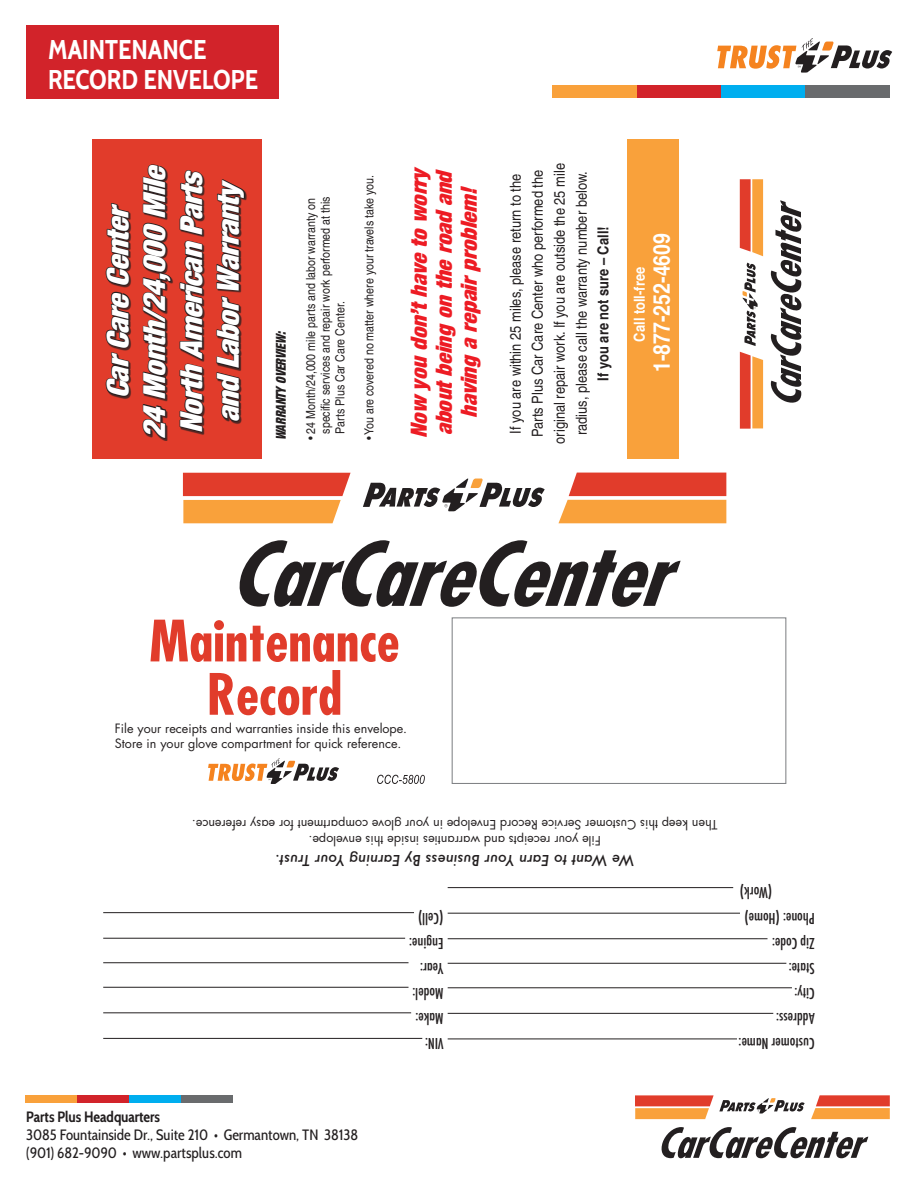
<style>
.page{position:relative;width:918px;height:1188px;background:#fff}
.page>*{position:absolute;margin:0;border:0;box-sizing:border-box;transform-origin:0 0}
.t1{font:700 condensed 55.35px/53.2px "Futura";color:#e13c2b;text-align:center}
.t2{font:30.3px/36.8px "Harvest Ital";color:#fff;text-align:center}
.t3{font:700 27px "Cabin Condensed";color:#fff}
.t4{font:700 22.95px "Helvetica";color:#fff;scale:.85 1}
.t5{font:22.2px/25px "Harvest Ital";color:#ed1c24;text-align:center}
.t6{font:15.15px/21.9px "Helvetica";color:#231f20;text-align:center;scale:.85 1}
.t7{font:700 15.15px "Helvetica";color:#fff;scale:.85 1}
.t8{font:15px/18px "Cabin Condensed";color:#231f20}
.t9{font:500 condensed 14.7px/25px "Futura";color:#231f20}
.t10{font:italic 500 14.7px "Futura";color:#231f20}
.t11{font:13.65px "Harvest Ital";color:#231f20;scale:.85 1}
.t12{font:12.6px/15px "Futura";color:#231f20}
.t13{font:12.6px/14.7px "Helvetica";color:#231f20;scale:.85 1}
.s1{font-weight:700}
</style>
<div class="page">
<div style="left:805px;top:86px;width:85px;height:12px;background:#696b6d"></div>
<div style="left:721px;top:86px;width:84px;height:12px;background:#00aeef"></div>
<div style="left:636px;top:86px;width:85px;height:12px;background:#d2232a"></div>
<div style="left:552px;top:86px;width:84px;height:12px;background:#f9a13b"></div>
<svg style="left:811px;top:1095px;width:79px;height:24px"></svg>
<svg style="left:661px;top:1127px;width:207px;height:31px"></svg>
<svg style="left:635px;top:1095px;width:170px;height:24px"></svg>
<div style="left:180px;top:1095px;width:53px;height:8px;background:#696b6d"></div>
<div style="left:129px;top:1095px;width:51px;height:8px;background:#00aeef"></div>
<div style="left:77px;top:1095px;width:52px;height:8px;background:#d2232a"></div>
<div style="left:26px;top:1095px;width:51px;height:8px;background:#f9a13b"></div>
<div style="left:26px;top:25px;width:253px;height:74px;background:#d2232a"></div>
<svg style="left:717px;top:38px;width:175px;height:35px"></svg>
<div style="left:93px;top:139px;width:169px;height:320px;background:#e13c2b"></div>
<div style="left:452px;top:617px;width:334px;height:167px;border:1px solid #808285"></div>
<svg style="left:183px;top:473px;width:168px;height:50px"></svg>
<svg style="left:558px;top:473px;width:168px;height:50px"></svg>
<svg style="left:239px;top:540px;width:442px;height:67px"></svg>
<svg style="left:363px;top:478px;width:182px;height:33px"></svg>
<svg style="left:105px;top:164px;width:99px;height:276px"></svg>
<svg style="left:216px;top:179px;width:30px;height:245px"></svg>
<svg style="left:740px;top:352px;width:23px;height:77px"></svg>
<svg style="left:740px;top:179px;width:23px;height:77px"></svg>
<svg style="left:771px;top:200px;width:30px;height:203px"></svg>
<svg style="left:742px;top:263px;width:16px;height:83px"></svg>
<svg style="left:208px;top:758px;width:131px;height:26px"></svg>
<svg style="left:377px;top:775px;width:48px;height:9px"></svg>
<div style="left:627px;top:139px;width:51px;height:320px;background:#f9a13b"></div>
<hr style="left:448px;top:1039px;width:289px;height:1px;background:#231f20">
<hr style="left:448px;top:1013px;width:325px;height:1px;background:#231f20">
<hr style="left:448px;top:988px;width:344px;height:1px;background:#231f20">
<hr style="left:448px;top:963px;width:338px;height:1px;background:#231f20">
<hr style="left:448px;top:938px;width:320px;height:1px;background:#231f20">
<hr style="left:448px;top:913px;width:292px;height:1px;background:#231f20">
<hr style="left:448px;top:887px;width:285px;height:1px;background:#231f20">
<hr style="left:103px;top:1038px;width:319px;height:1px;background:#231f20">
<hr style="left:103px;top:1013px;width:308px;height:1px;background:#231f20">
<hr style="left:103px;top:987px;width:306px;height:1px;background:#231f20">
<hr style="left:103px;top:962px;width:306px;height:1px;background:#231f20">
<hr style="left:103px;top:938px;width:302px;height:1px;background:#231f20">
<hr style="left:103px;top:912px;width:311px;height:1px;background:#231f20">
<p class="t3" style="left:48px;top:33px;width:160px">MAINTENANCE</p>
<p class="t3" style="left:48px;top:63px;width:212px">RECORD ENVELOPE</p>
<p class="t2" style="left:99px;top:439px;width:275px;rotate:-90deg">Car Care Center<br>24 Month/24,000 Mile<br>North American Parts and Labor Warranty</p>
<p class="t11" style="left:273px;top:440px;width:130px;rotate:-90deg">WARRANTY OVERVIEW:</p>
<p class="t13" style="left:303px;top:434px;width:281px;text-indent:-7px;rotate:-90deg">• 24 Month/24,000 mile parts and labor warranty on specific services and repair work performed at this<br>Parts Plus Car Care Center.</p>
<p class="t13" style="left:362px;top:440px;width:314px;rotate:-90deg">• You are covered no matter where your travels take you.</p>
<p class="t5" style="left:406px;top:438px;width:270px;rotate:-90deg">Now you don’t have to worry about being on the road and having a repair problem!</p>
<p class="t6" style="left:505px;top:444px;width:332px;rotate:-90deg">If you are within 25 miles, please return to the Parts Plus Car Care Center who performed the original repair work. If you are outside the 25 mile radius, please call the warranty number below.<br><span class="s1">If you are not sure – Call!</span></p>
<p class="t7" style="left:627px;top:342px;width:89px;rotate:-90deg">Call toll-free</p>
<p class="t4" style="left:643px;top:372px;width:165px;rotate:-90deg">1-877-252-4609</p>
<p class="t1" style="left:149px;top:614px;width:252px">Maintenance<br>Record</p>
<p class="t12" style="left:115px;top:721px;width:294px">File your receipts and warranties inside this envelope.<br>Store in your glove compartment for quick reference.</p>
<p class="t12" style="left:718px;top:848px;width:527px;text-align:center;rotate:-180deg">File your receipts and warranties inside this envelope.<br>Then keep this Customer Service Record Envelope in your glove compartment for easy reference.</p>
<p class="t10" style="left:635px;top:870px;width:361px;rotate:-180deg">We Want to Earn Your Business By Earning Your Trust.</p>
<p class="t9" style="left:443px;top:930px;width:27px;rotate:-180deg">(Cell)</p>
<p class="t9" style="left:772px;top:930px;width:34px;text-indent:-42px;rotate:-180deg">Phone: (Home) (Work)</p>
<p class="t9" style="left:443px;top:955px;width:36px;rotate:-180deg">Engine:</p>
<p class="t9" style="left:815px;top:955px;width:44px;rotate:-180deg">Zip Code:</p>
<p class="t9" style="left:443px;top:981px;width:25px;rotate:-180deg">Year:</p>
<p class="t9" style="left:815px;top:981px;width:28px;rotate:-180deg">State:</p>
<p class="t9" style="left:443px;top:1006px;width:33px;rotate:-180deg">Model:</p>
<p class="t9" style="left:815px;top:1006px;width:22px;rotate:-180deg">City:</p>
<p class="t9" style="left:443px;top:1031px;width:30px;rotate:-180deg">Make:</p>
<p class="t9" style="left:815px;top:1031px;width:40px;rotate:-180deg">Address:</p>
<p class="t8" style="left:26px;top:1108px;width:334px"><span class="s1">Parts Plus Headquarters<br></span>3085 Fountainside Dr., Suite 210 • Germantown, TN 38138 (901) 682-9090 • www.partsplus.com</p>
<p class="t9" style="left:443px;top:1056px;width:20px;rotate:-180deg">VIN:</p>
<p class="t9" style="left:815px;top:1056px;width:78px;rotate:-180deg">Customer Name:</p>
</div>
